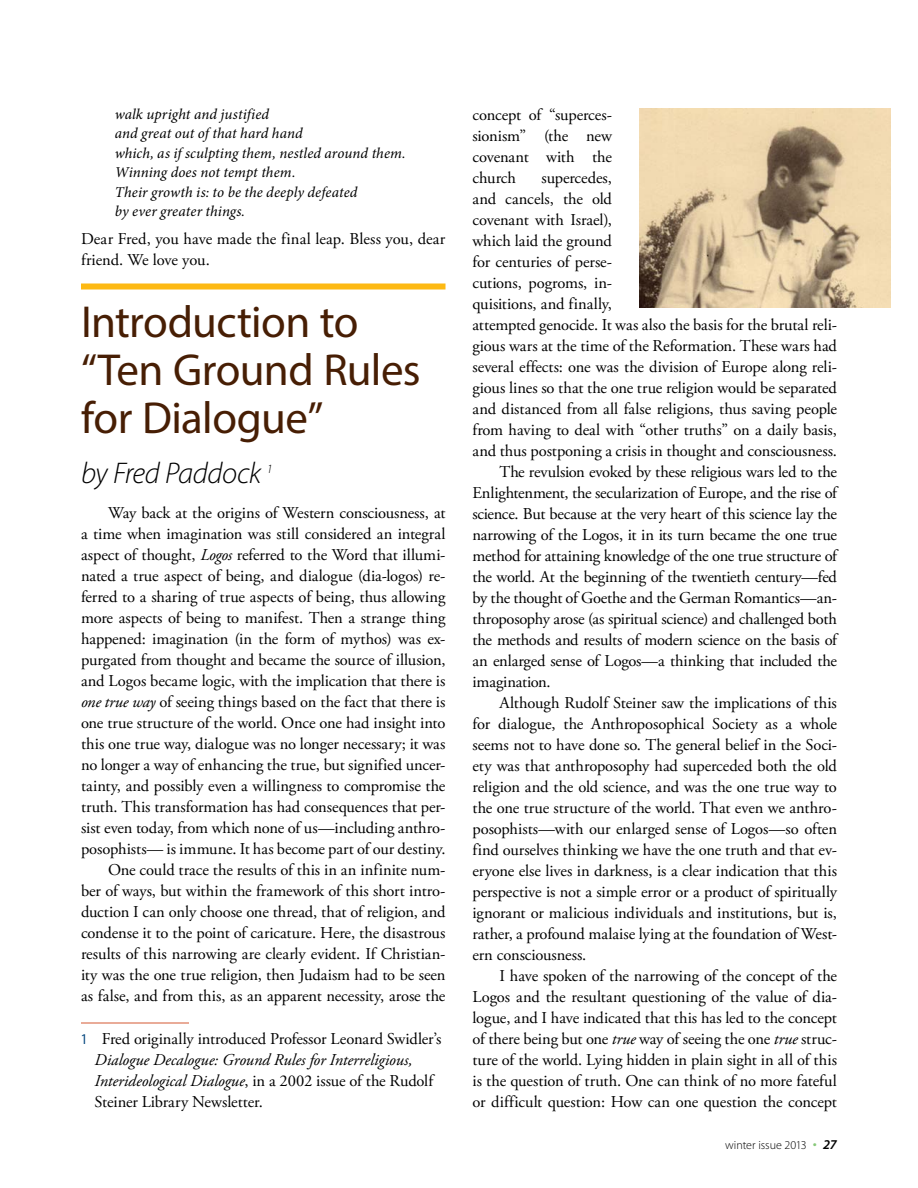
<style>
.page{position:relative;width:918px;height:1188px;background:#fff}
.page>*{position:absolute;margin:0;border:0;box-sizing:border-box;transform-origin:0 0}
.t1{font:45px/48px "Myriad Pro";letter-spacing:-.015em;color:#471e04}
.t2{font:italic 300 30px "Myriad Pro";letter-spacing:-.02em;color:#000}
.t3{font:16.5px/21px "Adobe Garamond Pro";letter-spacing:-.005em;color:#000}
.t4{font:italic 15px/19.5px "Minion Pro";letter-spacing:.005em;color:#000}
.t5{font:italic 300 12.6px "Myriad Pro";color:#000}
.t6{font:300 12px "Myriad Pro";letter-spacing:-.005em;color:#000}
.s1{font-style:italic}
.s2{font-family:"Myriad Pro";font-stretch:condensed;font-size:15px;color:#00447c}
.s3{font-size:16.5px;color:#87c879}
.s4{font-weight:600;font-style:italic;font-size:13.5px}
</style>
<div class="page">
<div style="left:81px;top:284px;width:365px;height:6px;background:#fdb913"></div>
<hr style="left:81px;top:1022px;width:108px;height:2px;background:#e39077">
<img style="left:639px;top:108px;width:252px;height:200px">
<p class="t4" style="left:115px;top:104px;width:293px">walk upright and justified<br>and great out of that hard hand<br>which, as if sculpting them, nestled around them.<br>Winning does not tempt them.<br>Their growth is: to be the deeply defeated<br>by ever greater things.</p>
<p class="t3" style="left:81px;top:229px;width:366px">Dear Fred, you have made the final leap. Bless you, dear friend. We love you.</p>
<h1 class="t1" style="left:81px;top:297px;width:341px">Introduction to “Ten Ground Rules for Dialogue”</h1>
<h2 class="t2" style="left:81px;top:455px;width:182px">by Fred Paddock</h2>
<p class="t5" style="left:267px;top:461px;width:7px">1</p>
<p class="t3" style="left:81px;top:502px;width:366px;text-align:right">Way back at the origins of Western consciousness, at<br>a time when imagination was still considered an integral aspect of thought, <span class="s1">Logos</span> referred to the Word that illumi&shy;nated a true aspect of being, and dialogue (dia-logos) re&shy;ferred to a sharing of true aspects of being, thus allowing more aspects of being to manifest. Then a strange thing happened: imagination (in the form of mythos) was ex&shy;purgated from thought and became the source of illusion, and Logos became logic, with the implication that there is <span class="s1">one true way</span> of seeing things based on the fact that there is one true structure of the world. Once one had insight into this one true way, dialogue was no longer necessary; it was no longer a way of enhancing the true, but signified uncer&shy;tainty, and possibly even a willingness to compromise the truth. This transformation has had consequences that per&shy;sist even today, from which none of us—including anthro&shy;posophists— is immune. It has become part of our destiny.<br>One could trace the results of this in an infinite num-<br>ber of ways, but within the framework of this short intro&shy;duction I can only choose one thread, that of religion, and condense it to the point of caricature. Here, the disastrous results of this narrowing are clearly evident. If Christian&shy;ity was the one true religion, then Judaism had to be seen as false, and from this, as an apparent necessity, arose the</p>
<p class="t3" style="left:94px;top:1029px;width:348px;text-indent:-13px"><span class="s2">1</span> Fred originally introduced Professor Leonard Swidler’s <span class="s1">Dialogue Decalogue: Ground Rules for Interreligious, Interideological Dialogue</span>, in a 2002 issue of the Rudolf Steiner Library Newsletter.</p>
<p class="t3" style="left:472px;top:105px;width:141px;text-align:justify">concept of “superces&shy;sionism” (the new covenant with the church</p>
<p class="t3" style="left:542px;top:168px;width:72px">supercedes,</p>
<p class="t3" style="left:472px;top:189px;width:141px">and cancels, the old</p>
<p class="t3" style="left:472px;top:210px;width:141px">covenant with Israel),</p>
<p class="t3" style="left:472px;top:231px;width:141px">which laid the ground</p>
<p class="t3" style="left:472px;top:252px;width:141px">for centuries of perse-</p>
<p class="t3" style="left:472px;top:273px;width:141px">cutions, pogroms, in-</p>
<p class="t3" style="left:472px;top:294px;width:141px">quisitions, and finally,</p>
<p class="t3" style="left:472px;top:315px;width:366px">attempted genocide. It was also the basis for the brutal reli-</p>
<p class="t3" style="left:472px;top:336px;width:366px">gious wars at the time of the Reformation. These wars had</p>
<p class="t3" style="left:472px;top:357px;width:366px">several effects: one was the division of Europe along reli-</p>
<p class="t3" style="left:472px;top:378px;width:366px">gious lines so that the one true religion would be separated</p>
<p class="t3" style="left:472px;top:399px;width:366px">and distanced from all false religions, thus saving people</p>
<p class="t3" style="left:472px;top:420px;width:366px">from having to deal with “other truths” on a daily basis,</p>
<p class="t3" style="left:472px;top:441px;width:366px">and thus postponing a crisis in thought and consciousness.</p>
<p class="t3" style="left:499px;top:462px;width:339px">The revulsion evoked by these religious wars led to the</p>
<p class="t3" style="left:472px;top:483px;width:366px">Enlightenment, the secularization of Europe, and the rise of</p>
<p class="t3" style="left:472px;top:504px;width:366px">science. But because at the very heart of this science lay the</p>
<p class="t3" style="left:472px;top:525px;width:366px">narrowing of the Logos, it in its turn became the one true</p>
<p class="t3" style="left:472px;top:546px;width:366px">method for attaining knowledge of the one true structure of</p>
<p class="t3" style="left:472px;top:567px;width:366px">the world. At the beginning of the twentieth century—fed</p>
<p class="t3" style="left:472px;top:588px;width:366px">by the thought of Goethe and the German Romantics—an-</p>
<p class="t3" style="left:472px;top:609px;width:366px">throposophy arose (as spiritual science) and challenged both</p>
<p class="t3" style="left:472px;top:630px;width:366px">the methods and results of modern science on the basis of</p>
<p class="t3" style="left:472px;top:651px;width:366px">an enlarged sense of Logos—a thinking that included the</p>
<p class="t3" style="left:472px;top:672px;width:80px">imagination.</p>
<p class="t3" style="left:499px;top:693px;width:339px">Although Rudolf Steiner saw the implications of this</p>
<p class="t3" style="left:472px;top:714px;width:366px">for dialogue, the Anthroposophical Society as a whole</p>
<p class="t3" style="left:472px;top:735px;width:366px">seems not to have done so. The general belief in the Soci-</p>
<p class="t3" style="left:472px;top:756px;width:366px">ety was that anthroposophy had superceded both the old</p>
<p class="t3" style="left:472px;top:777px;width:366px">religion and the old science, and was the one true way to</p>
<p class="t3" style="left:472px;top:798px;width:366px">the one true structure of the world. That even we anthro-</p>
<p class="t3" style="left:472px;top:819px;width:366px">posophists—with our enlarged sense of Logos—so often</p>
<p class="t3" style="left:472px;top:840px;width:366px">find ourselves thinking we have the one truth and that ev-</p>
<p class="t3" style="left:472px;top:861px;width:366px">eryone else lives in darkness, is a clear indication that this</p>
<p class="t3" style="left:472px;top:882px;width:366px">perspective is not a simple error or a product of spiritually</p>
<p class="t3" style="left:472px;top:903px;width:366px">ignorant or malicious individuals and institutions, but is,</p>
<p class="t3" style="left:472px;top:924px;width:366px">rather, a profound malaise lying at the foundation of West-</p>
<p class="t3" style="left:472px;top:945px;width:115px">ern consciousness.</p>
<p class="t3" style="left:499px;top:966px;width:339px">I have spoken of the narrowing of the concept of the</p>
<p class="t3" style="left:472px;top:987px;width:366px">Logos and the resultant questioning of the value of dia-</p>
<p class="t3" style="left:472px;top:1008px;width:366px">logue, and I have indicated that this has led to the concept</p>
<p class="t3" style="left:472px;top:1029px;width:366px">of there being but one <span class="s1">true</span> way of seeing the one <span class="s1">true</span> struc-</p>
<p class="t3" style="left:472px;top:1050px;width:366px">ture of the world. Lying hidden in plain sight in all of this</p>
<p class="t3" style="left:472px;top:1071px;width:366px">is the question of truth. One can think of no more fateful</p>
<p class="t3" style="left:472px;top:1092px;width:366px">or difficult question: How can one question the concept</p>
<p class="t6" style="left:725px;top:1138px;width:113px">winter issue 2013 <span class="s3">•</span> <span class="s4">27</span></p>
</div>
